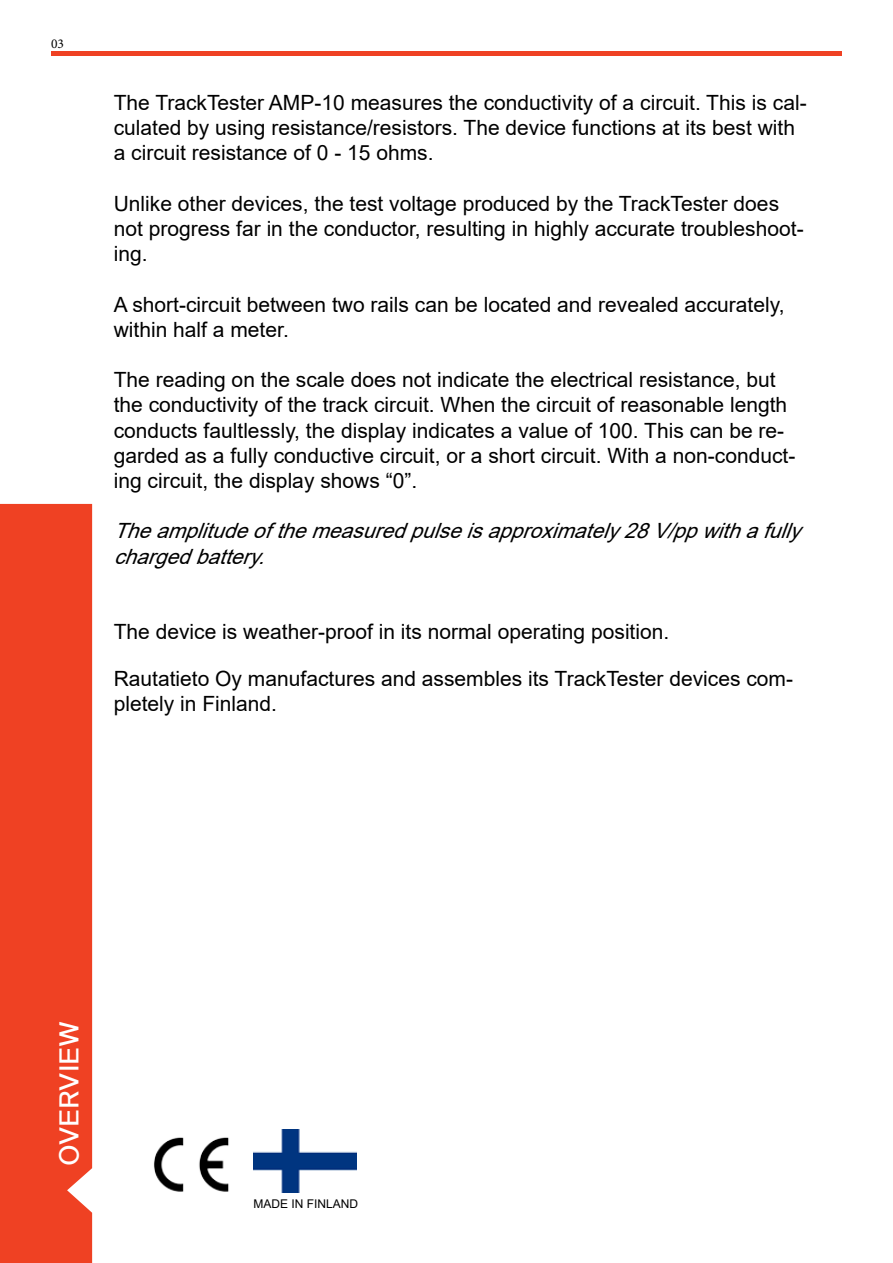
<style>
.page{position:relative;width:893px;height:1263px;background:#fff}
.page>*{position:absolute;margin:0;border:0;box-sizing:border-box;transform-origin:0 0}
.t1{font:27px "Kelvetica Nobis";color:#fff}
.t2{font:21px/25.2px "Arial";color:#000}
.t3{font:italic 21px/25.2px "Arial";color:#000}
.t4{font:13.5px "Minion Pro";color:#000}
.t5{font:12px "Arial";color:#000}
</style>
<div class="page">
<hr style="left:51px;top:51px;width:791px;height:4px;background:#ef4123">
<div style="left:0;top:504px;width:92px;height:759px;background:#ef4123"></div>
<img style="left:154px;top:1137px;width:75px;height:55px">
<img style="left:253px;top:1130px;width:103px;height:63px">
<p class="t4" style="left:51px;top:35px;width:14px">03</p>
<p class="t2" style="left:114px;top:90px;width:694px">The TrackTester AMP-10 measures the conductivity of a circuit. This is cal&shy;culated by using resistance/resistors. The device functions at its best with a circuit resistance of 0 - 15 ohms.</p>
<p class="t2" style="left:114px;top:191px;width:691px">Unlike other devices, the test voltage produced by the TrackTester does not progress far in the conductor, resulting in highly accurate troubleshoot&shy;ing.</p>
<p class="t2" style="left:114px;top:291px;width:672px">A short-circuit between two rails can be located and revealed accurately, within half a meter.</p>
<p class="t2" style="left:114px;top:367px;width:683px">The reading on the scale does not indicate the electrical resistance, but the conductivity of the track circuit. When the circuit of reasonable length conducts faultlessly, the display indicates a value of 100. This can be re&shy;garded as a fully conductive circuit, or a short circuit. With a non-conduct&shy;ing circuit, the display shows “0”.</p>
<p class="t3" style="left:114px;top:518px;width:698px">Theamplitudeofthemeasuredpulseisapproximately28V/ppwithafully chargedbattery.</p>
<p class="t2" style="left:114px;top:619px;width:557px">The device is weather-proof in its normal operating position.</p>
<p class="t2" style="left:114px;top:666px;width:681px">Rautatieto Oy manufactures and assembles its TrackTester devices com&shy;pletely in Finland.</p>
<p class="t1" style="left:59px;top:1166px;width:147px;rotate:-90deg">OVERVIEW</p>
<p class="t5" style="left:253px;top:1195px;width:106px">MADE IN FINLAND</p>
</div>
